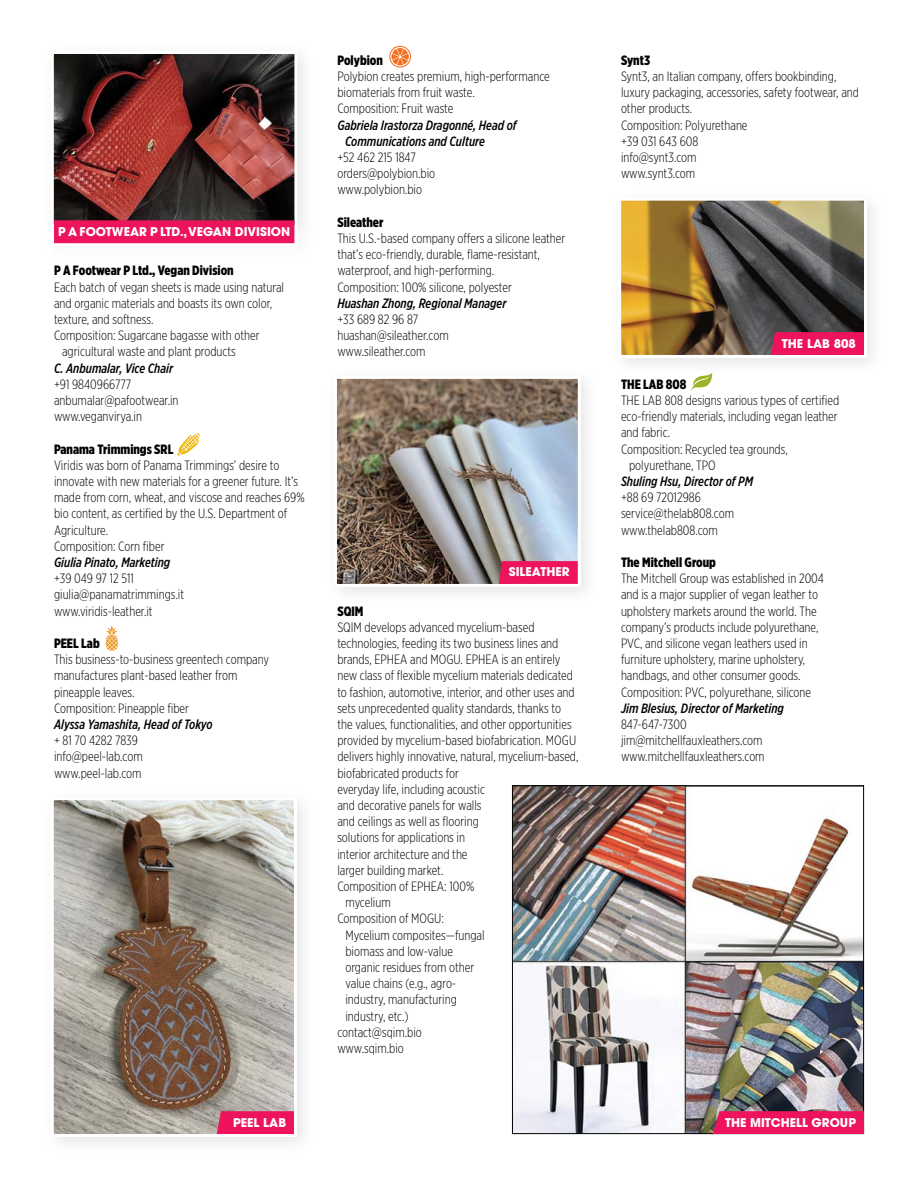
<style>
.page{position:relative;width:918px;height:1188px;background:#fff}
.page>*{position:absolute;margin:0;border:0;box-sizing:border-box;transform-origin:0 0}
.t1{font:300 13.5px/16.2px "Gotham X Narrow";color:#000}
.t2{font:italic 500 13.5px/16.2px "Gotham X Narrow";color:#000}
.t3{font:900 13.5px "Gotham X Narrow";color:#000}
.t4{font:700 12px "ITC Avant Garde Pro";color:#fff}
</style>
<div class="page">
<div style="left:324px;top:366px;width:276px;height:241px;background:#000;opacity:.1"></div>
<img style="left:338px;top:380px;width:239px;height:203px">
<div style="left:334px;top:376px;width:247px;height:211px;border:3px solid #fff"></div>
<svg style="left:499px;top:561px;width:79px;height:23px"></svg>
<div style="left:41px;top:787px;width:276px;height:369px;background:#000;opacity:.1"></div>
<img style="left:55px;top:801px;width:238px;height:332px">
<div style="left:51px;top:797px;width:246px;height:340px;border:3px solid #fff"></div>
<svg style="left:217px;top:1111px;width:77px;height:23px"></svg>
<svg style="left:106px;top:626px;width:12px;height:25px"></svg>
<svg style="left:178px;top:433px;width:22px;height:23px"></svg>
<img style="left:55px;top:55px;width:238px;height:165px">
<div style="left:51px;top:51px;width:246px;height:195px;border:3px solid #fff"></div>
<div style="left:54px;top:220px;width:240px;height:23px;background:#ed145b"></div>
<div style="left:608px;top:188px;width:278px;height:189px;background:#000;opacity:.1"></div>
<img style="left:622px;top:202px;width:241px;height:152px">
<div style="left:618px;top:198px;width:249px;height:160px;border:3px solid #fff"></div>
<svg style="left:771px;top:332px;width:93px;height:23px"></svg>
<img style="left:514px;top:787px;width:348px;height:345px">
<div style="left:713px;top:1111px;width:151px;height:23px;background:#ed145b"></div>
<svg style="left:690px;top:373px;width:22px;height:18px"></svg>
<svg style="left:389px;top:46px;width:22px;height:22px"></svg>
<p class="t4" style="left:58px;top:224px;width:234px">P A FOOTWEAR P LTD., VEGAN DIVISION</p>
<p class="t3" style="left:54px;top:262px;width:181px">P A Footwear P Ltd., Vegan Division</p>
<p class="t1" style="left:54px;top:279px;width:232px">Each batch of vegan sheets is made using natural</p>
<p class="t1" style="left:54px;top:295px;width:220px">and organic materials and boasts its own color,</p>
<p class="t1" style="left:54px;top:311px;width:101px">texture, and softness.</p>
<p class="t1" style="left:54px;top:327px;width:207px">Composition: Sugarcane bagasse with other</p>
<p class="t1" style="left:62px;top:343px;width:175px">agricultural waste and plant products</p>
<p class="t2" style="left:54px;top:360px;width:121px">C. Anbumalar, Vice Chair</p>
<p class="t1" style="left:54px;top:376px;width:126px">+91 9840966777 anbumalar@pafootwear.in www.veganvirya.in</p>
<p class="t3" style="left:54px;top:440px;width:121px">Panama Trimmings SRL</p>
<p class="t1" style="left:54px;top:457px;width:252px">Viridis was born of Panama Trimmings’ desire to innovate with new materials for a greener future. It’s made from corn, wheat, and viscose and reaches 69% bio content, as certified by the U.S. Department of Agriculture.<br>Composition: Corn fiber</p>
<p class="t2" style="left:54px;top:554px;width:118px">Giulia Pinato, Marketing</p>
<p class="t1" style="left:54px;top:570px;width:132px">+39 049 97 12 511 giulia@panamatrimmings.it www.viridis-leather.it</p>
<p class="t3" style="left:54px;top:635px;width:47px">PEEL Lab</p>
<p class="t1" style="left:54px;top:651px;width:217px">This business-to-business greentech company manufactures plant-based leather from pineapple leaves.<br>Composition: Pineapple fiber</p>
<p class="t2" style="left:54px;top:716px;width:160px">Alyssa Yamashita, Head of Tokyo</p>
<p class="t1" style="left:54px;top:732px;width:90px">+ 81 70 4282 7839 info@peel-lab.com www.peel-lab.com</p>
<p class="t4" style="left:233px;top:1115px;width:54px">PEEL LAB</p>
<p class="t3" style="left:337px;top:52px;width:47px">Polybion</p>
<p class="t1" style="left:337px;top:68px;width:214px">Polybion creates premium, high-performance biomaterials from fruit waste.<br>Composition: Fruit waste</p>
<p class="t2" style="left:345px;top:117px;width:173px;text-indent:-8px">Gabriela Irastorza Dragonné, Head of<br>Communications and Culture</p>
<p class="t1" style="left:337px;top:149px;width:99px">+52 462 215 1847 orders@polybion.bio www.polybion.bio</p>
<p class="t3" style="left:337px;top:214px;width:47px">Sileather</p>
<p class="t1" style="left:337px;top:230px;width:229px">This U.S.-based company offers a silicone leather that’s eco-friendly, durable, flame-resistant, waterproof, and high-performing.<br>Composition: 100% silicone, polyester</p>
<p class="t2" style="left:337px;top:295px;width:171px">Huashan Zhong, Regional Manager</p>
<p class="t1" style="left:337px;top:311px;width:113px">+33 689 82 96 87 huashan@sileather.com www.sileather.com</p>
<p class="t4" style="left:509px;top:564px;width:62px">SILEATHER</p>
<p class="t3" style="left:337px;top:602px;width:28px">SQIM</p>
<p class="t1" style="left:337px;top:619px;width:199px">SQIM develops advanced mycelium-based</p>
<p class="t1" style="left:337px;top:635px;width:223px">technologies, feeding its two business lines and</p>
<p class="t1" style="left:337px;top:651px;width:225px">brands, EPHEA and MOGU. EPHEA is an entirely</p>
<p class="t1" style="left:337px;top:667px;width:237px">new class of flexible mycelium materials dedicated</p>
<p class="t1" style="left:337px;top:684px;width:239px">to fashion, automotive, interior, and other uses and</p>
<p class="t1" style="left:337px;top:700px;width:225px">sets unprecedented quality standards, thanks to</p>
<p class="t1" style="left:337px;top:716px;width:236px">the values, functionalities, and other opportunities</p>
<p class="t1" style="left:337px;top:732px;width:240px">provided by mycelium-based biofabrication. MOGU</p>
<p class="t1" style="left:337px;top:748px;width:243px">delivers highly innovative, natural, mycelium-based,</p>
<p class="t1" style="left:337px;top:765px;width:123px">biofabricated products for</p>
<p class="t1" style="left:337px;top:781px;width:149px">everyday life, including acoustic</p>
<p class="t1" style="left:337px;top:797px;width:146px">and decorative panels for walls</p>
<p class="t1" style="left:337px;top:813px;width:143px">and ceilings as well as flooring</p>
<p class="t1" style="left:337px;top:829px;width:129px">solutions for applications in</p>
<p class="t1" style="left:337px;top:846px;width:132px">interior architecture and the</p>
<p class="t1" style="left:337px;top:862px;width:108px">larger building market.</p>
<p class="t1" style="left:337px;top:878px;width:138px">Composition of EPHEA: 100%</p>
<p class="t1" style="left:345px;top:894px;width:47px">mycelium</p>
<p class="t1" style="left:337px;top:910px;width:108px">Composition of MOGU:</p>
<p class="t1" style="left:345px;top:927px;width:141px">Mycelium composites—fungal</p>
<p class="t1" style="left:345px;top:943px;width:109px">biomass and low-value</p>
<p class="t1" style="left:345px;top:959px;width:130px">organic residues from other</p>
<p class="t1" style="left:345px;top:975px;width:112px">value chains (e.g., agro-</p>
<p class="t1" style="left:345px;top:991px;width:113px">industry, manufacturing</p>
<p class="t1" style="left:345px;top:1008px;width:65px">industry, etc.)</p>
<p class="t1" style="left:337px;top:1024px;width:86px">contact@sqim.bio</p>
<p class="t1" style="left:337px;top:1040px;width:68px">www.sqim.bio</p>
<p class="t3" style="left:621px;top:52px;width:31px">Synt3</p>
<p class="t1" style="left:621px;top:68px;width:240px">Synt3, an Italian company, offers bookbinding, luxury packaging, accessories, safety footwear, and other products.<br>Composition: Polyurethane<br>+39 031 643 608<br>info@synt3.com<br>www.synt3.com</p>
<p class="t4" style="left:782px;top:336px;width:76px">THE LAB 808</p>
<p class="t3" style="left:621px;top:376px;width:67px">THE LAB 808</p>
<p class="t1" style="left:621px;top:392px;width:220px">THE LAB 808 designs various types of certified</p>
<p class="t1" style="left:621px;top:408px;width:218px">eco-friendly materials, including vegan leather</p>
<p class="t1" style="left:621px;top:424px;width:51px">and fabric.</p>
<p class="t1" style="left:621px;top:441px;width:168px">Composition: Recycled tea grounds,</p>
<p class="t1" style="left:629px;top:457px;width:88px">polyurethane, TPO</p>
<p class="t2" style="left:621px;top:473px;width:134px">Shuling Hsu, Director of PM</p>
<p class="t1" style="left:621px;top:489px;width:115px">+88 69 72012986 service@thelab808.com www.thelab808.com</p>
<p class="t3" style="left:621px;top:554px;width:97px">The Mitchell Group</p>
<p class="t1" style="left:621px;top:570px;width:205px">The Mitchell Group was established in 2004 and is a major supplier of vegan leather to upholstery markets around the world. The company’s products include polyurethane, PVC, and silicone vegan leathers used in furniture upholstery, marine upholstery, handbags, and other consumer goods.<br>Composition: PVC, polyurethane, silicone</p>
<p class="t2" style="left:621px;top:700px;width:164px">Jim Blesius, Director of Marketing</p>
<p class="t1" style="left:621px;top:716px;width:145px">847-647-7300 jim@mitchellfauxleathers.com www.mitchellfauxleathers.com</p>
<p class="t4" style="left:725px;top:1115px;width:132px">THE MITCHELL GROUP</p>
</div>
